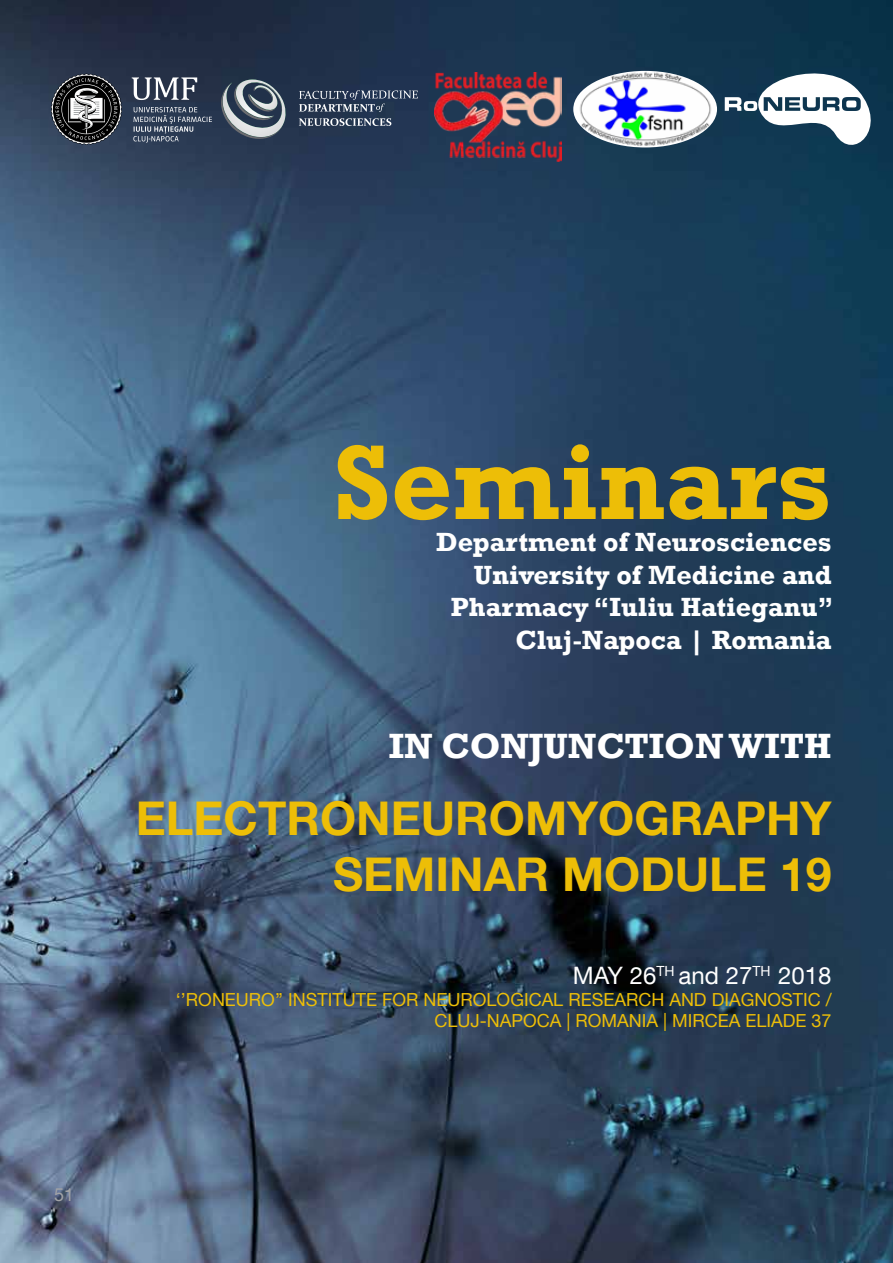
<style>
.page{position:relative;width:893px;height:1263px;background:#fff}
.page>*{position:absolute;margin:0;border:0;box-sizing:border-box;transform-origin:0 0}
.t1{font:700 108px "Rockwell";color:#edbe07}
.t2{font:700 46.5px/55.8px "Helvetica Neue LT Com";color:#edbe07;text-align:right}
.t3{font:700 36px "Rockwell";color:#fff}
.t4{font:700 27px/32.4px "Rockwell";color:#fff;text-align:right}
.t5{font:24px "Helvetica Neue LT Com";color:#fff}
.t6{font:18px/21.6px "Helvetica Neue LT Com";color:#edbe07;text-align:right}
.t7{font:18px "Helvetica Neue LT Com";color:#a1a3a6}
</style>
<div class="page">
<img style="left:0;top:0;width:893px;height:1263px">
<svg style="left:51px;top:74px;width:71px;height:71px;background:#494c51"></svg>
<svg style="left:133px;top:107px;width:79px;height:36px;background:#4b586d"></svg>
<svg style="left:132px;top:77px;width:65px;height:23px"></svg>
<svg style="left:221px;top:79px;width:65px;height:60px;background:#677380"></svg>
<svg style="left:299px;top:118px;width:92px;height:8px"></svg>
<svg style="left:299px;top:90px;width:119px;height:22px;background:#4b596f"></svg>
<svg style="left:725px;top:55px;width:164px;height:108px"></svg>
<img style="left:573px;top:71px;width:144px;height:76px">
<img style="left:434px;top:72px;width:128px;height:89px">
<p class="t7" style="left:54px;top:1183px;width:22px">51</p>
<h1 class="t1" style="left:333px;top:417px;width:500px">Seminars</h1>
<p class="t4" style="left:436px;top:526px;width:399px">Department of Neurosciences<br>University of Medicine and<br>Pharmacy “Iuliu Hatieganu”<br>Cluj-Napoca | Romania</p>
<h3 class="t3" style="left:389px;top:724px;width:444px">IN CONJUNCTION WITH</h3>
<h2 class="t2" style="left:136px;top:789px;width:697px">ELECTRONEUROMYOGRAPHY<br>SEMINAR MODULE 19</h2>
<p class="t5" style="left:573px;top:961px;width:260px">MAY 26<sup>TH</sup> and 27<sup>TH</sup> 2018</p>
<p class="t6" style="left:176px;top:988px;width:657px">‘’RONEURO’’ INSTITUTE FOR NEUROLOGICAL RESEARCH AND DIAGNOSTIC /<br>CLUJ-NAPOCA | ROMANIA | MIRCEA ELIADE 37</p>
</div>
